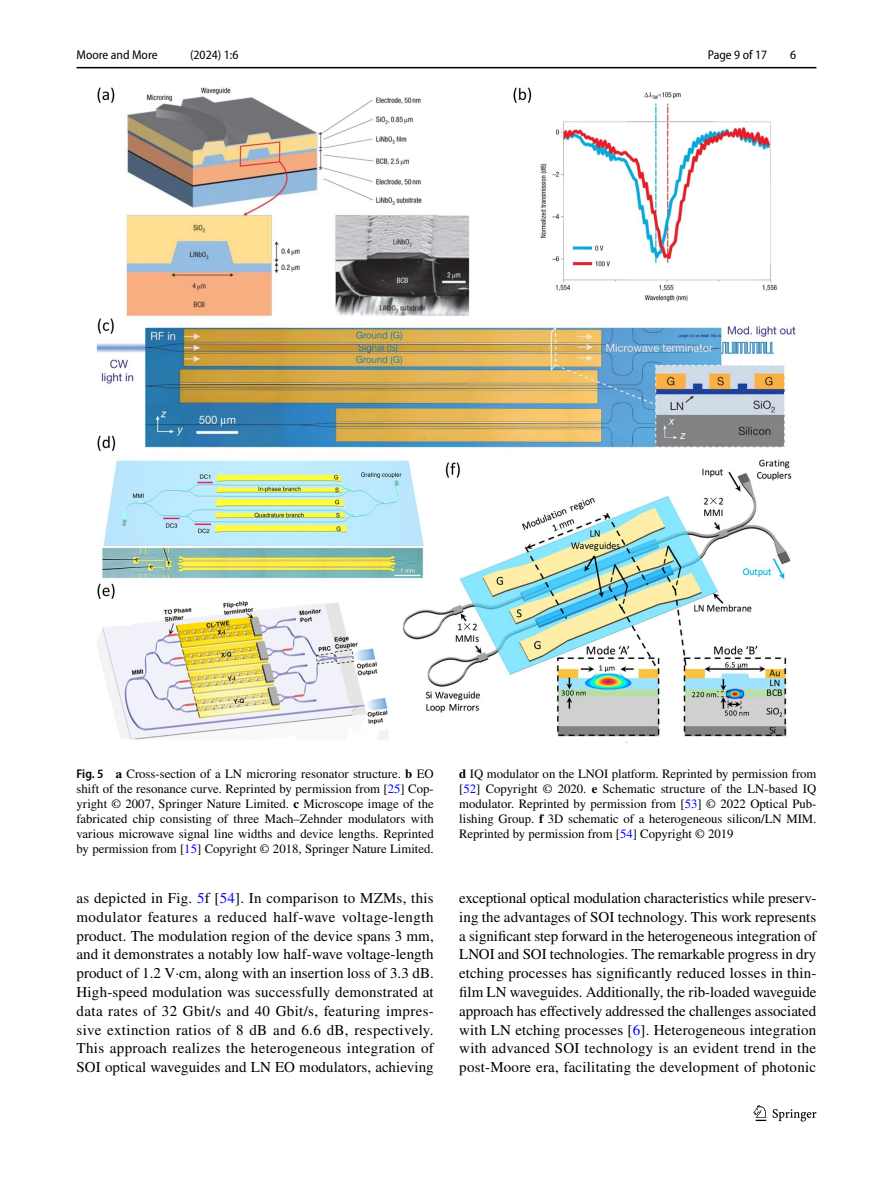
<style>
.page{position:relative;width:893px;height:1187px;background:#fff}
.page>*{position:absolute;margin:0;border:0;box-sizing:border-box;transform-origin:0 0}
.t1{font:15px/18.8px "STIX";letter-spacing:.005em;color:#000;text-align:justify}
.t2{font:12.75px/15px "STIX";color:#000;text-align:justify}
.t3{font:semi-condensed 12.75px "Myriad Pro";color:#000}
.s1{font-family:"Myriad Pro";font-weight:600;font-stretch:semi-condensed}
.s2{font-weight:700}
.s3{color:#00f}
</style>
<div class="page">
<hr style="left:77px;top:67px;width:739px;height:1px;background:#000">
<svg style="left:753px;top:1105px;width:13px;height:15px"></svg>
<svg style="left:773px;top:1109px;width:43px;height:12px"></svg>
<img style="left:96px;top:87px;width:700px;height:655px">
<p class="t3" style="left:77px;top:48px;width:83px">Moore and More</p>
<p class="t3" style="left:190px;top:48px;width:50px">(2024) 1:6</p>
<p class="t3" style="left:708px;top:48px;width:61px">Page 9 of 17</p>
<p class="t3" style="left:790px;top:48px;width:8px">6</p>
<p class="t2" style="left:77px;top:766px;width:359px"><span class="s1">Fig. 5</span> <span class="s2">a</span> Cross-section of a LN microring resonator structure. <span class="s2">b</span> EO shift of the resonance curve. Reprinted by permission from [<span class="s3">25</span>] Cop&shy;yright © 2007, Springer Nature Limited. <span class="s2">c</span> Microscope image of the fabricated chip consisting of three Mach–Zehnder modulators with various microwave signal line widths and device lengths. Reprinted by permission from [<span class="s3">15</span>] Copyright © 2018, Springer Nature Limited.</p>
<p class="t2" style="left:459px;top:766px;width:359px"><span class="s2">d</span> IQ modulator on the LNOI platform. Reprinted by permission from [<span class="s3">52</span>] Copyright © 2020. <span class="s2">e</span> Schematic structure of the LN-based IQ modulator. Reprinted by permission from [<span class="s3">53</span>] © 2022 Optical Pub&shy;lishing Group. <span class="s2">f</span> 3D schematic of a heterogeneous silicon/LN MIM.<br>Reprinted by permission from [<span class="s3">54</span>] Copyright © 2019</p>
<p class="t1" style="left:77px;top:889px;width:359px">as depicted in Fig. <span class="s3">5</span>f [<span class="s3">54</span>]. In comparison to MZMs, this modulator features a reduced half-wave voltage-length product. The modulation region of the device spans 3 mm, and it demonstrates a notably low half-wave voltage-length product of 1.2 V·cm, along with an insertion loss of 3.3 dB.<br>High-speed modulation was successfully demonstrated at data rates of 32 Gbit/s and 40 Gbit/s, featuring impres&shy;sive extinction ratios of 8 dB and 6.6 dB, respectively.<br>This approach realizes the heterogeneous integration of SOI optical waveguides and LN EO modulators, achieving</p>
<p class="t1" style="left:459px;top:889px;width:359px">exceptional optical modulation characteristics while preserv&shy;ing the advantages of SOI technology. This work represents a significant step forward in the heterogeneous integration of LNOI and SOI technologies. The remarkable progress in dry etching processes has significantly reduced losses in thin&shy;film LN waveguides. Additionally, the rib-loaded waveguide approach has effectively addressed the challenges associated with LN etching processes [<span class="s3">6</span>]. Heterogeneous integration with advanced SOI technology is an evident trend in the post-Moore era, facilitating the development of photonic</p>
</div>
